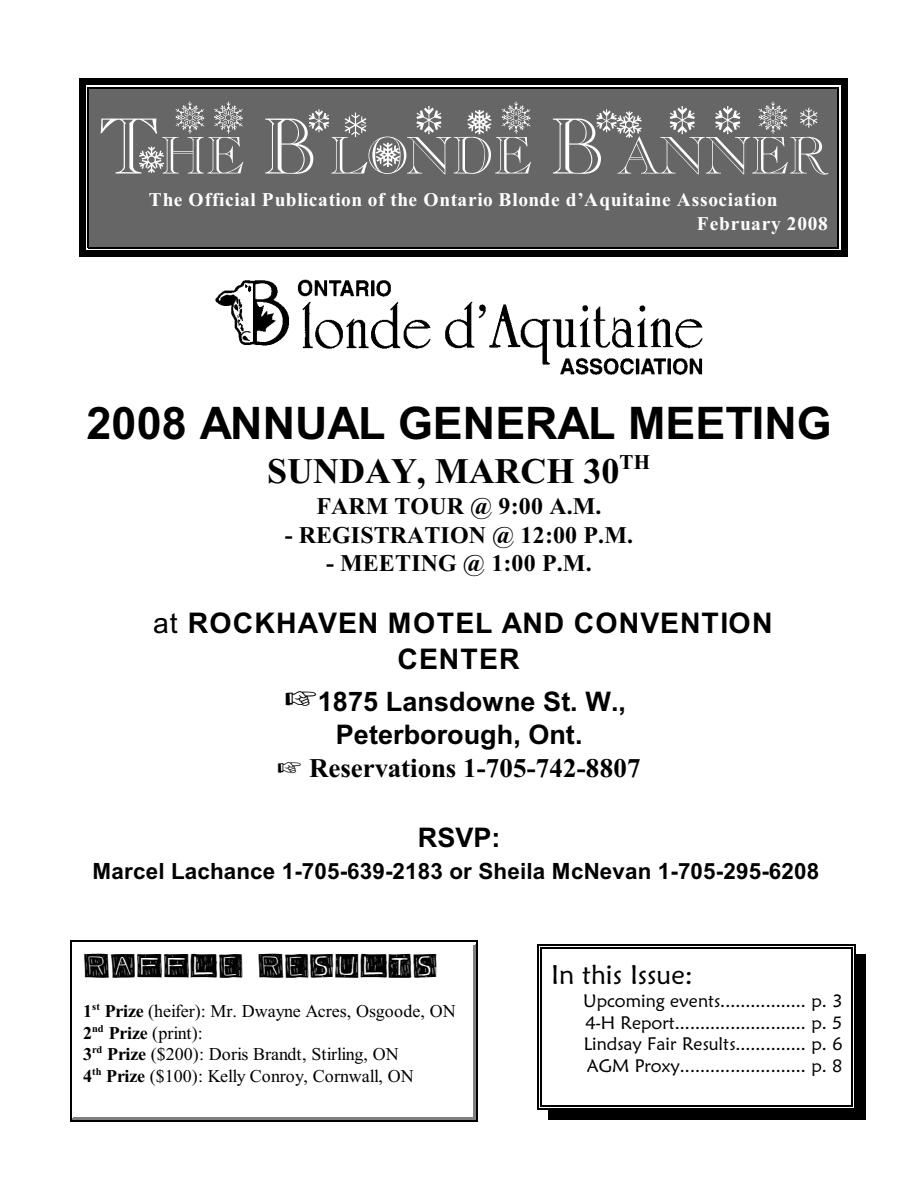
<style>
.page{position:relative;width:918px;height:1188px;background:#fff}
.page>*{position:absolute;margin:0;border:0;box-sizing:border-box;transform-origin:0 0}
.t1{font:78px "Pushpam";letter-spacing:.005em;color:#fff}
.t2{font:700 44.85px "Arial";color:#000}
.t3{font:700 36px "Times New Roman";color:#000}
.t4{font:700 28.5px/36.8px "Arial";letter-spacing:.035em;color:#000;text-align:center}
.t5{font:700 27px/33.9px "Arial";letter-spacing:.005em;color:#000}
.t6{font:700 27px "Times New Roman";color:#000}
.t7{font:27px "Maiandra GD";letter-spacing:.005em;color:#000}
.t8{font:700 24px "Times New Roman";letter-spacing:.005em;color:#000}
.t9{font:24px "Wooderst";letter-spacing:.005em;color:#000}
.t10{font:700 22.35px "Arial";letter-spacing:.01em;color:#000}
.t11{font:700 19.5px/24.9px "Times New Roman";letter-spacing:.035em;color:#fff}
.t12{font:18px/21.6px "Maiandra GD";letter-spacing:-.005em;color:#000;text-align:justify}
.t13{font:18px "Times New Roman";color:#000}
.t14{font:700 10.5px "Times New Roman";letter-spacing:.01em;color:#000}
.s1{font-weight:400}
.s2{font-weight:700}
</style>
<div class="page">
<img style="left:215px;top:279px;width:488px;height:96px">
<div style="left:88px;top:87px;width:751px;height:161px;background:#666"></div>
<hr style="left:88px;top:87px;width:1px;height:161px;background:#000">
<hr style="left:838px;top:87px;width:1px;height:161px;background:#000">
<hr style="left:88px;top:87px;width:750px;height:1px;background:#000">
<hr style="left:88px;top:247px;width:750px;height:1px;background:#000">
<div style="left:79px;top:78px;width:7px;height:179px;background:#000"></div>
<div style="left:841px;top:78px;width:6px;height:179px;background:#000"></div>
<div style="left:79px;top:78px;width:768px;height:7px;background:#000"></div>
<div style="left:79px;top:250px;width:768px;height:7px;background:#000"></div>
<hr style="left:541px;top:947px;width:1px;height:159px;background:#000">
<hr style="left:851px;top:947px;width:1px;height:159px;background:#000">
<hr style="left:541px;top:947px;width:311px;height:1px;background:#000">
<hr style="left:541px;top:1106px;width:311px;height:1px;background:#000">
<hr style="left:538px;top:944px;width:1px;height:165px;background:#000">
<hr style="left:854px;top:944px;width:1px;height:165px;background:#000">
<hr style="left:538px;top:944px;width:317px;height:1px;background:#000">
<hr style="left:538px;top:1108px;width:317px;height:2px;background:#000">
<div style="left:855px;top:954px;width:10px;height:166px;background:#000"></div>
<div style="left:548px;top:1110px;width:317px;height:10px;background:#000"></div>
<hr style="left:474px;top:944px;width:1px;height:174px;background:#808080">
<hr style="left:73px;top:1117px;width:401px;height:2px;background:#808080">
<hr style="left:475px;top:942px;width:1px;height:178px;background:#808080">
<hr style="left:71px;top:942px;width:405px;height:1px;background:#fff">
<hr style="left:71px;top:1119px;width:405px;height:1px;background:#808080">
<hr style="left:70px;top:941px;width:1px;height:180px;background:#000">
<hr style="left:476px;top:941px;width:2px;height:180px;background:#000">
<hr style="left:70px;top:941px;width:407px;height:1px;background:#000">
<hr style="left:70px;top:1120px;width:407px;height:1px;background:#000">
<h1 class="t1" style="left:98px;top:101px;width:732px">THE BLONDE BANNER</h1>
<p class="t11" style="left:697px;top:189px;width:133px;text-indent:-548px">The Official Publication of the Ontario Blonde d’Aquitaine Association<br>February 2008</p>
<h2 class="t2" style="left:86px;top:406px;width:747px">2008 ANNUAL GENERAL MEETING</h2>
<h3 class="t3" style="left:267px;top:459px;width:385px">SUNDAY, MARCH 30<sup>TH</sup></h3>
<h3 class="t8" style="left:316px;top:498px;width:287px">FARM TOUR @ 9:00 A.M.</h3>
<h3 class="t8" style="left:285px;top:527px;width:350px">- REGISTRATION @ 12:00 P.M.</h3>
<h3 class="t8" style="left:326px;top:555px;width:267px">- MEETING @ 1:00 P.M.</h3>
<h3 class="t4" style="left:153px;top:607px;width:621px"><span class="s1">at</span> ROCKHAVEN MOTEL AND CONVENTION<br>CENTER</h3>
<h3 class="t5" style="left:336px;top:687px;width:292px;text-indent:-18px">1875 Lansdowne St. W.,<br>Peterborough, Ont.</h3>
<h3 class="t6" style="left:309px;top:759px;width:333px">Reservations 1-705-742-8807</h3>
<h3 class="t5" style="left:418px;top:823px;width:84px">RSVP:</h3>
<p class="t10" style="left:93px;top:863px;width:728px">Marcel Lachance 1-705-639-2183 or Sheila McNevan 1-705-295-6208</p>
<h3 class="t9" style="left:83px;top:954px;width:370px">RAFFLE RESULTS:</h3>
<p class="t13" style="left:83px;top:1005px;width:374px"><span class="s2">1 Prize</span> (heifer): Mr. Dwayne Acres, Osgoode, ON</p>
<p class="t14" style="left:92px;top:1003px;width:9px">st</p>
<p class="t13" style="left:83px;top:1026px;width:121px"><span class="s2">2 Prize</span> (print):</p>
<p class="t14" style="left:92px;top:1025px;width:13px">nd</p>
<p class="t13" style="left:83px;top:1048px;width:317px"><span class="s2">3 Prize</span> ($200): Doris Brandt, Stirling, ON</p>
<p class="t14" style="left:92px;top:1046px;width:12px">rd</p>
<p class="t13" style="left:83px;top:1069px;width:332px"><span class="s2">4 Prize</span> ($100): Kelly Conroy, Cornwall, ON</p>
<p class="t14" style="left:92px;top:1068px;width:11px">th</p>
<h3 class="t7" style="left:551px;top:963px;width:143px">In this Issue:</h3>
<p class="t12" style="left:583px;top:992px;width:261px">Upcoming events................. p. 3<br>4-H Report.......................... p. 5<br>Lindsay Fair Results.............. p. 6<br>AGM Proxy......................... p. 8</p>
</div>
